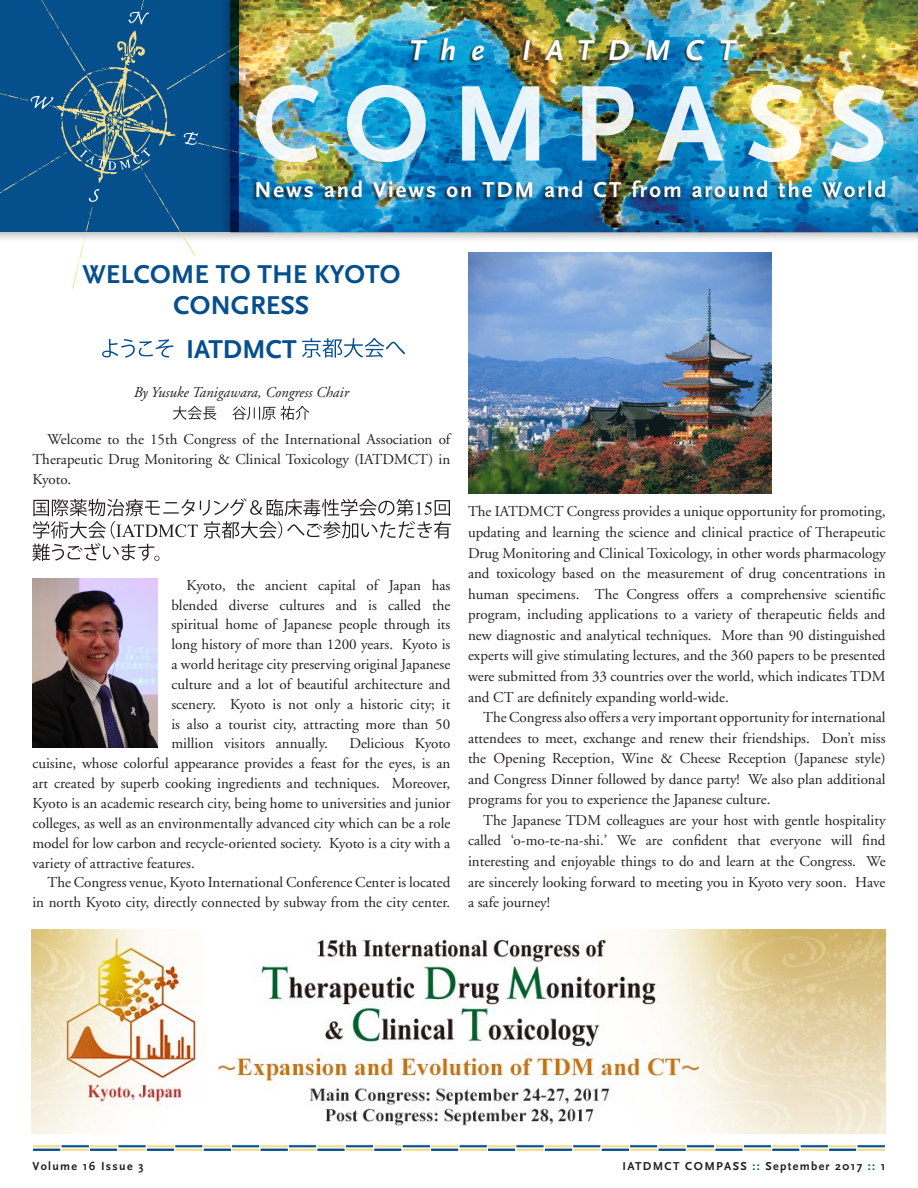
<style>
.page{position:relative;width:918px;height:1188px;background:#fff}
.page>*{position:absolute;margin:0;border:0;box-sizing:border-box;transform-origin:0 0}
.t1{font:700 112.5px "Scala Sans";letter-spacing:.195em;color:#fff}
.t2{font:italic 700 30px "Scala Sans";letter-spacing:.5em;color:#fff}
.Heads{font:700 27px/30.3px "Scala Sans";color:#054f8d;text-align:center}
.t3{font:700 22.5px "Scala Sans";letter-spacing:.09em;color:#fff}
.Body_copy{font:15px/19.8px "Adobe Garamond";color:#231f20;text-align:justify}
.byline{font:italic 15px "Adobe Garamond";color:#231f20}
.t4{font:700 12px "Scala Sans";letter-spacing:.11em;color:#231f20}
.s1{color:#054f8d}
</style>
<div class="page">
<div style="left:219px;top:0;width:699px;height:243px;background:#231f20;opacity:.31"></div>
<img style="left:284px;top:0;width:634px;height:232px">
<div style="left:253px;top:181px;width:632px;height:21px;background:#231f20;opacity:.75"></div>
<div style="left:407px;top:38px;width:330px;height:26px;background:#231f20;opacity:.75"></div>
<svg style="left:0;top:0;width:284px;height:289px"></svg>
<svg style="left:33px;top:1145px;width:28px;height:3px"></svg>
<svg style="left:33px;top:1148px;width:28px;height:3px"></svg>
<svg style="left:61px;top:1144px;width:28px;height:4px"></svg>
<svg style="left:61px;top:1148px;width:28px;height:3px"></svg>
<svg style="left:90px;top:1145px;width:28px;height:3px"></svg>
<svg style="left:90px;top:1148px;width:28px;height:3px"></svg>
<svg style="left:118px;top:1144px;width:28px;height:4px"></svg>
<svg style="left:118px;top:1148px;width:28px;height:3px"></svg>
<svg style="left:146px;top:1145px;width:29px;height:3px"></svg>
<svg style="left:146px;top:1148px;width:29px;height:3px"></svg>
<svg style="left:175px;top:1144px;width:28px;height:4px"></svg>
<svg style="left:175px;top:1148px;width:28px;height:3px"></svg>
<svg style="left:203px;top:1145px;width:28px;height:3px"></svg>
<svg style="left:203px;top:1148px;width:28px;height:3px"></svg>
<svg style="left:232px;top:1144px;width:28px;height:4px"></svg>
<svg style="left:232px;top:1148px;width:28px;height:3px"></svg>
<svg style="left:260px;top:1145px;width:28px;height:3px"></svg>
<svg style="left:260px;top:1148px;width:28px;height:3px"></svg>
<svg style="left:288px;top:1144px;width:29px;height:4px"></svg>
<svg style="left:289px;top:1148px;width:28px;height:3px"></svg>
<svg style="left:317px;top:1145px;width:28px;height:3px"></svg>
<svg style="left:317px;top:1148px;width:28px;height:3px"></svg>
<svg style="left:345px;top:1144px;width:28px;height:4px"></svg>
<svg style="left:345px;top:1148px;width:29px;height:3px"></svg>
<svg style="left:374px;top:1145px;width:28px;height:3px"></svg>
<svg style="left:374px;top:1148px;width:28px;height:3px"></svg>
<svg style="left:402px;top:1144px;width:28px;height:4px"></svg>
<svg style="left:402px;top:1148px;width:28px;height:3px"></svg>
<svg style="left:431px;top:1145px;width:28px;height:3px"></svg>
<svg style="left:431px;top:1148px;width:28px;height:3px"></svg>
<svg style="left:459px;top:1144px;width:28px;height:4px"></svg>
<svg style="left:459px;top:1148px;width:28px;height:3px"></svg>
<svg style="left:488px;top:1145px;width:28px;height:3px"></svg>
<svg style="left:487px;top:1148px;width:29px;height:3px"></svg>
<svg style="left:516px;top:1144px;width:28px;height:4px"></svg>
<svg style="left:516px;top:1148px;width:28px;height:3px"></svg>
<svg style="left:544px;top:1145px;width:29px;height:3px"></svg>
<svg style="left:544px;top:1148px;width:28px;height:3px"></svg>
<svg style="left:573px;top:1144px;width:28px;height:4px"></svg>
<svg style="left:573px;top:1148px;width:28px;height:3px"></svg>
<svg style="left:601px;top:1145px;width:28px;height:3px"></svg>
<svg style="left:601px;top:1148px;width:28px;height:3px"></svg>
<svg style="left:630px;top:1144px;width:28px;height:4px"></svg>
<svg style="left:630px;top:1148px;width:28px;height:3px"></svg>
<svg style="left:658px;top:1145px;width:28px;height:3px"></svg>
<svg style="left:658px;top:1148px;width:28px;height:3px"></svg>
<svg style="left:686px;top:1144px;width:29px;height:4px"></svg>
<svg style="left:687px;top:1148px;width:28px;height:3px"></svg>
<svg style="left:715px;top:1145px;width:28px;height:3px"></svg>
<svg style="left:715px;top:1148px;width:28px;height:3px"></svg>
<svg style="left:743px;top:1144px;width:28px;height:4px"></svg>
<svg style="left:743px;top:1148px;width:28px;height:3px"></svg>
<svg style="left:772px;top:1145px;width:28px;height:3px"></svg>
<svg style="left:771px;top:1148px;width:29px;height:3px"></svg>
<svg style="left:800px;top:1144px;width:28px;height:4px"></svg>
<svg style="left:800px;top:1148px;width:28px;height:3px"></svg>
<svg style="left:829px;top:1145px;width:28px;height:3px"></svg>
<svg style="left:829px;top:1148px;width:28px;height:3px"></svg>
<svg style="left:857px;top:1144px;width:28px;height:4px"></svg>
<svg style="left:857px;top:1148px;width:28px;height:3px"></svg>
<img style="left:32px;top:929px;width:854px;height:205px">
<svg style="left:302px;top:338px;width:103px;height:20px"></svg>
<svg style="left:102px;top:339px;width:71px;height:19px"></svg>
<svg style="left:173px;top:406px;width:136px;height:14px"></svg>
<svg style="left:32px;top:498px;width:419px;height:63px"></svg>
<img style="left:32px;top:579px;width:126px;height:168px">
<img style="left:468px;top:253px;width:303px;height:240px">
<p class="t2" style="left:409px;top:34px;width:77px">The</p>
<p class="t2" style="left:522px;top:34px;width:214px">IATDMCT</p>
<h1 class="t1" style="left:253px;top:63px;width:636px">COMPASS</h1>
<p class="t3" style="left:254px;top:178px;width:634px">News and Views on TDM and CT from around the World</p>
<p class="Heads" style="left:82px;top:260px;width:319px">WELCOME TO THE KYOTO<br>CONGRESS</p>
<p class="Heads" style="left:186px;top:334px;width:112px">IATDMCT</p>
<p class="byline" style="left:134px;top:385px;width:217px">By Yusuke Tanigawara, Congress Chair</p>
<p class="Body_copy" style="left:32px;top:430px;width:419px;text-indent:15px">Welcome to the 15th Congress of the International Association of Therapeutic Drug Monitoring &amp; Clinical Toxicology (IATDMCT) in Kyoto.</p>
<p class="Body_copy" style="left:171px;top:576px;width:280px;text-indent:15px">Kyoto, the ancient capital of Japan has blended diverse cultures and is called the spiritual home of Japanese people through its long history of more than 1200 years. Kyoto is a world heritage city preserving original Japanese culture and a lot of beautiful architecture and scenery. Kyoto is not only a historic city; it is also a tourist city, attracting more than 50 million visitors annually.</p>
<p class="Body_copy" style="left:32px;top:734px;width:419px;text-indent:317px">Delicious Kyoto cuisine, whose colorful appearance provides a feast for the eyes, is an art created by superb cooking ingredients and techniques. Moreover, Kyoto is an academic research city, being home to universities and junior colleges, as well as an environmentally advanced city which can be a role model for low carbon and recycle-oriented society. Kyoto is a city with a variety of attractive features.</p>
<p class="Body_copy" style="left:32px;top:873px;width:419px;text-align:right">The Congress venue, Kyoto International Conference Center is located in north Kyoto city, directly connected by subway from the city center.</p>
<p class="Body_copy" style="left:468px;top:502px;width:419px;line-height:20.5px">The IATDMCT Congress provides a unique opportunity for promoting, updating and learning the science and clinical practice of Therapeutic Drug Monitoring and Clinical Toxicology, in other words pharmacology and toxicology based on the measurement of drug concentrations in human specimens. The Congress offers a comprehensive scientific program, including applications to a variety of therapeutic fields and new diagnostic and analytical techniques. More than 90 distinguished experts will give stimulating lectures, and the 360 papers to be presented were submitted from 33 countries over the world, which indicates TDM and CT are definitely expanding world-wide.</p>
<p class="Body_copy" style="left:468px;top:707px;width:419px;line-height:20.5px;text-indent:15px">The Congress also offers a very important opportunity for international attendees to meet, exchange and renew their friendships. Don’t miss the Opening Reception, Wine &amp; Cheese Reception (Japanese style) and Congress Dinner followed by dance party! We also plan additional programs for you to experience the Japanese culture.</p>
<p class="Body_copy" style="left:468px;top:810px;width:419px;line-height:20.5px;text-indent:15px">The Japanese TDM colleagues are your host with gentle hospitality called ‘o-mo-te-na-shi.’ We are confident that everyone will find interesting and enjoyable things to do and learn at the Congress. We are sincerely looking forward to meeting you in Kyoto very soon. Have a safe journey!</p>
<p class="t4" style="left:32px;top:1159px;width:113px">Volume 16 Issue 3</p>
<p class="t4" style="left:623px;top:1159px;width:265px">IATDMCT COMPASS <span class="s1">::</span> September 2017 <span class="s1">::</span> 1</p>
</div>
